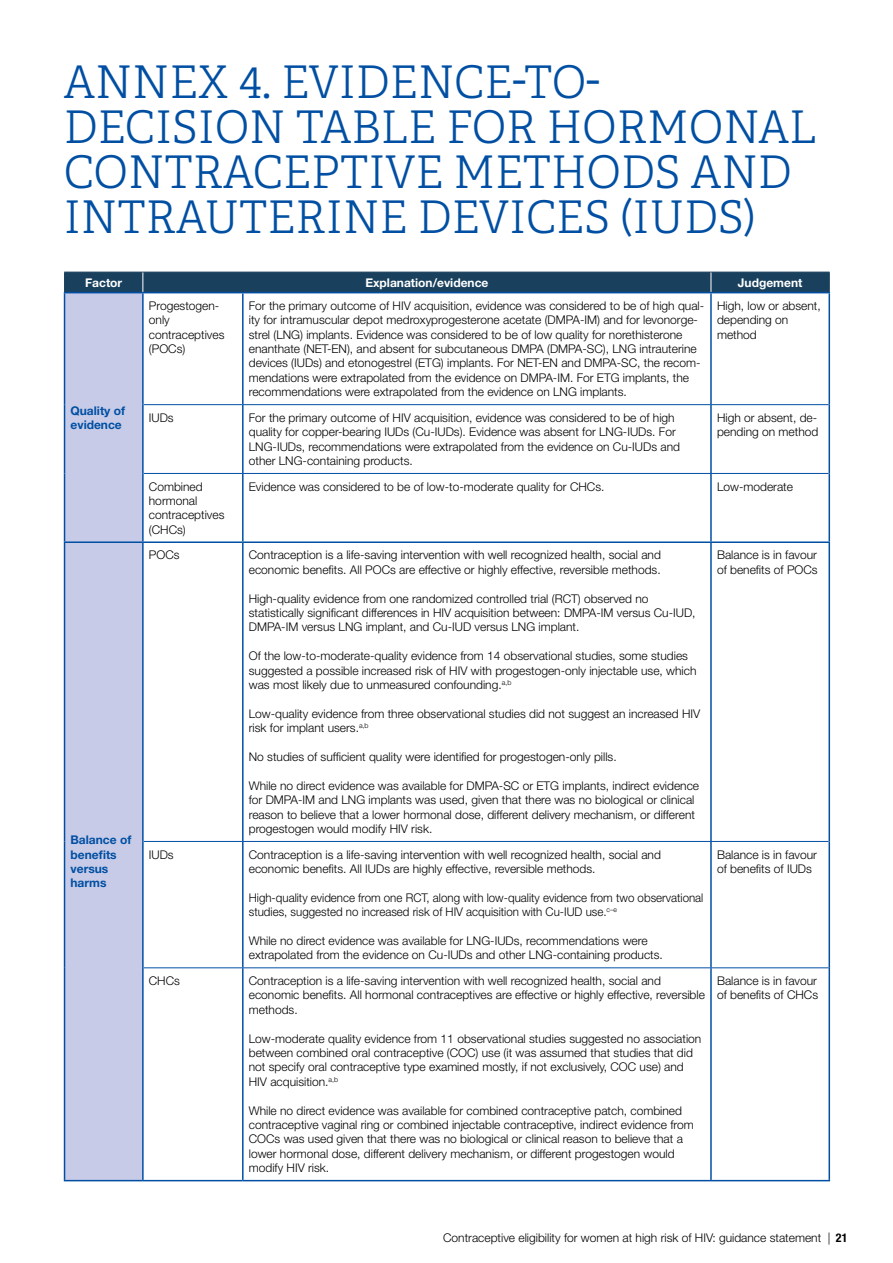
<style>
.page{position:relative;width:893px;height:1263px;background:#fff}
.page>*{position:absolute;margin:0;border:0;box-sizing:border-box;transform-origin:0 0}
.t1{font:300 45px/45px "Adelle";color:#004fa3}
.t2{font:300 12px/14.4px "Helvetica Neue LT Std";color:#000}
.t3{font:300 12px/14.4px "Helvetica Neue LT Std";color:#000;scale:.96 1}
.t4{font:700 12px/14.4px "Helvetica Neue LT Std";color:#004fa3}
.t5{font:700 12px "Helvetica Neue LT Std";color:#fff}
.s1{font-weight:700;font-stretch:condensed}
</style>
<div class="page">
<div style="left:65px;top:293px;width:77px;height:887px;background:#c7cbe7"></div>
<hr style="left:242px;top:293px;width:2px;height:111px;background:#004fa3">
<hr style="left:242px;top:543px;width:2px;height:298px;background:#004fa3">
<hr style="left:710px;top:293px;width:2px;height:111px;background:#004fa3">
<hr style="left:710px;top:543px;width:2px;height:298px;background:#004fa3">
<hr style="left:828px;top:293px;width:2px;height:112px;background:#004fa3">
<hr style="left:828px;top:543px;width:2px;height:298px;background:#004fa3">
<hr style="left:242px;top:405px;width:2px;height:68px;background:#004fa3">
<hr style="left:242px;top:474px;width:2px;height:67px;background:#004fa3">
<hr style="left:242px;top:842px;width:2px;height:125px;background:#004fa3">
<hr style="left:242px;top:968px;width:2px;height:212px;background:#004fa3">
<hr style="left:710px;top:405px;width:2px;height:68px;background:#004fa3">
<hr style="left:710px;top:474px;width:2px;height:67px;background:#004fa3">
<hr style="left:710px;top:842px;width:2px;height:125px;background:#004fa3">
<hr style="left:710px;top:968px;width:2px;height:212px;background:#004fa3">
<hr style="left:828px;top:405px;width:2px;height:68px;background:#004fa3">
<hr style="left:828px;top:473px;width:2px;height:68px;background:#004fa3">
<hr style="left:828px;top:841px;width:2px;height:127px;background:#004fa3">
<hr style="left:828px;top:968px;width:2px;height:212px;background:#004fa3">
<hr style="left:144px;top:404px;width:99px;height:1px;background:#004fa3">
<hr style="left:144px;top:473px;width:99px;height:1px;background:#004fa3">
<hr style="left:144px;top:841px;width:99px;height:1px;background:#004fa3">
<hr style="left:144px;top:967px;width:99px;height:1px;background:#004fa3">
<hr style="left:243px;top:404px;width:468px;height:1px;background:#004fa3">
<hr style="left:243px;top:473px;width:468px;height:1px;background:#004fa3">
<hr style="left:243px;top:841px;width:468px;height:1px;background:#004fa3">
<hr style="left:243px;top:967px;width:468px;height:1px;background:#004fa3">
<hr style="left:711px;top:404px;width:117px;height:1px;background:#004fa3">
<hr style="left:711px;top:473px;width:117px;height:1px;background:#004fa3">
<hr style="left:711px;top:841px;width:117px;height:1px;background:#004fa3">
<hr style="left:711px;top:967px;width:117px;height:1px;background:#004fa3">
<hr style="left:143px;top:541px;width:100px;height:2px;background:#004fa3">
<hr style="left:243px;top:541px;width:468px;height:2px;background:#004fa3">
<hr style="left:711px;top:541px;width:119px;height:2px;background:#004fa3">
<hr style="left:143px;top:1180px;width:100px;height:1px;background:#004fa3">
<hr style="left:243px;top:1180px;width:468px;height:1px;background:#004fa3">
<hr style="left:711px;top:1180px;width:119px;height:1px;background:#004fa3">
<hr style="left:64px;top:293px;width:1px;height:112px;background:#004fa3">
<hr style="left:142px;top:293px;width:2px;height:112px;background:#004fa3">
<hr style="left:64px;top:405px;width:1px;height:68px;background:#004fa3">
<hr style="left:142px;top:405px;width:2px;height:68px;background:#004fa3">
<hr style="left:64px;top:473px;width:1px;height:68px;background:#004fa3">
<hr style="left:142px;top:473px;width:2px;height:68px;background:#004fa3">
<hr style="left:64px;top:541px;width:79px;height:2px;background:#004fa3">
<hr style="left:64px;top:543px;width:1px;height:298px;background:#004fa3">
<hr style="left:142px;top:543px;width:2px;height:298px;background:#004fa3">
<hr style="left:64px;top:841px;width:1px;height:127px;background:#004fa3">
<hr style="left:142px;top:841px;width:2px;height:127px;background:#004fa3">
<hr style="left:64px;top:968px;width:1px;height:212px;background:#004fa3">
<hr style="left:142px;top:968px;width:2px;height:212px;background:#004fa3">
<hr style="left:64px;top:1180px;width:79px;height:1px;background:#004fa3">
<svg style="left:64px;top:272px;width:766px;height:21px;background:#184262"></svg>
<h1 class="t1" style="left:64px;top:60px;width:754px">ANNEX 4. EVIDENCE-TO-<br>DECISION TABLE FOR HORMONAL<br>CONTRACEPTIVE METHODS AND<br>INTRAUTERINE DEVICES (IUDS)</h1>
<p class="t5" style="left:85px;top:275px;width:39px">Factor</p>
<p class="t5" style="left:365px;top:275px;width:125px">Explanation/evidence</p>
<p class="t5" style="left:738px;top:275px;width:66px">Judgement</p>
<p class="t4" style="left:71px;top:403px;width:56px">Quality of evidence</p>
<p class="t4" style="left:71px;top:832px;width:62px">Balance of benefits versus harms</p>
<p class="t2" style="left:149px;top:298px;width:77px">Progestogen&shy;only contraceptives (POCs)</p>
<p class="t2" style="left:249px;top:298px;width:457px">For the primary outcome of HIV acquisition, evidence was considered to be of high qual&shy;ity for intramuscular depot medroxyprogesterone acetate (DMPA-IM) and for levonorge&shy;strel (LNG) implants. Evidence was considered to be of low quality for norethisterone enanthate (NET-EN), and absent for subcutaneous DMPA (DMPA-SC), LNG intrauterine devices (IUDs) and etonogestrel (ETG) implants. For NET-EN and DMPA-SC, the recom&shy;mendations were extrapolated from the evidence on DMPA-IM. For ETG implants, the recommendations were extrapolated from the evidence on LNG implants.</p>
<p class="t2" style="left:717px;top:298px;width:105px">High, low or absent, depending on method</p>
<p class="t2" style="left:149px;top:410px;width:26px">IUDs</p>
<p class="t2" style="left:249px;top:410px;width:433px">For the primary outcome of HIV acquisition, evidence was considered to be of high quality for copper-bearing IUDs (Cu-IUDs). Evidence was absent for LNG-IUDs. For LNG-IUDs, recommendations were extrapolated from the evidence on Cu-IUDs and other LNG-containing products.</p>
<p class="t2" style="left:717px;top:410px;width:103px">High or absent, de&shy;pending on method</p>
<p class="t2" style="left:149px;top:479px;width:77px">Combined hormonal contraceptives (CHCs)</p>
<p class="t2" style="left:249px;top:479px;width:357px">Evidence was considered to be of low-to-moderate quality for CHCs.</p>
<p class="t2" style="left:717px;top:479px;width:78px">Low-moderate</p>
<p class="t2" style="left:149px;top:548px;width:32px">POCs</p>
<p class="t2" style="left:249px;top:548px;width:414px">Contraception is a life-saving intervention with well recognized health, social and economic benefits. All POCs are effective or highly effective, reversible methods.</p>
<p class="t2" style="left:249px;top:591px;width:448px">High-quality evidence from one randomized controlled trial (RCT) observed no statistically significant differences in HIV acquisition between: DMPA-IM versus Cu-IUD,<br>DMPA-IM versus LNG implant, and Cu-IUD versus LNG implant.</p>
<p class="t2" style="left:249px;top:648px;width:449px">Of the low-to-moderate-quality evidence from 14 observational studies, some studies suggested a possible increased risk of HIV with progestogen-only injectable use, which was most likely due to unmeasured confounding.<sup>a,b</sup></p>
<p class="t2" style="left:249px;top:706px;width:453px">Low-quality evidence from three observational studies did not suggest an increased HIV risk for implant users.<sup>a,b</sup></p>
<p class="t2" style="left:249px;top:749px;width:369px">No studies of sufficient quality were identified for progestogen-only pills.</p>
<p class="t2" style="left:249px;top:778px;width:452px">While no direct evidence was available for DMPA-SC or ETG implants, indirect evidence for DMPA-IM and LNG implants was used, given that there was no biological or clinical reason to believe that a lower hormonal dose, different delivery mechanism, or different progestogen would modify HIV risk.</p>
<p class="t2" style="left:149px;top:847px;width:26px">IUDs</p>
<p class="t2" style="left:249px;top:847px;width:414px">Contraception is a life-saving intervention with well recognized health, social and economic benefits. All IUDs are highly effective, reversible methods.</p>
<p class="t3" style="left:249px;top:890px;width:475px">High-quality evidence from one RCT, along with low-quality evidence from two observational studies, suggested no increased risk of HIV acquisition with Cu-IUD use.<sup>c–e</sup></p>
<p class="t2" style="left:249px;top:933px;width:416px">While no direct evidence was available for LNG-IUDs, recommendations were extrapolated from the evidence on Cu-IUDs and other LNG-containing products.</p>
<p class="t2" style="left:149px;top:973px;width:33px">CHCs</p>
<p class="t2" style="left:249px;top:973px;width:458px">Contraception is a life-saving intervention with well recognized health, social and economic benefits. All hormonal contraceptives are effective or highly effective, reversible methods.</p>
<p class="t2" style="left:249px;top:1031px;width:454px">Low-moderate quality evidence from 11 observational studies suggested no association between combined oral contraceptive (COC) use (it was assumed that studies that did not specify oral contraceptive type examined mostly, if not exclusively, COC use) and HIV acquisition.<sup>a,b</sup></p>
<p class="t2" style="left:249px;top:1103px;width:446px">While no direct evidence was available for combined contraceptive patch, combined contraceptive vaginal ring or combined injectable contraceptive, indirect evidence from COCs was used given that there was no biological or clinical reason to believe that a lower hormonal dose, different delivery mechanism, or different progestogen would modify HIV risk.</p>
<p class="t2" style="left:717px;top:548px;width:102px">Balance is in favour of benefits of POCs</p>
<p class="t2" style="left:717px;top:847px;width:102px">Balance is in favour of benefits of IUDs</p>
<p class="t2" style="left:717px;top:973px;width:103px">Balance is in favour of benefits of CHCs</p>
<p class="t2" style="left:443px;top:1230px;width:406px">Contraceptive eligibility for women at high risk of HIV: guidance statement | <span class="s1">21</span></p>
</div>
